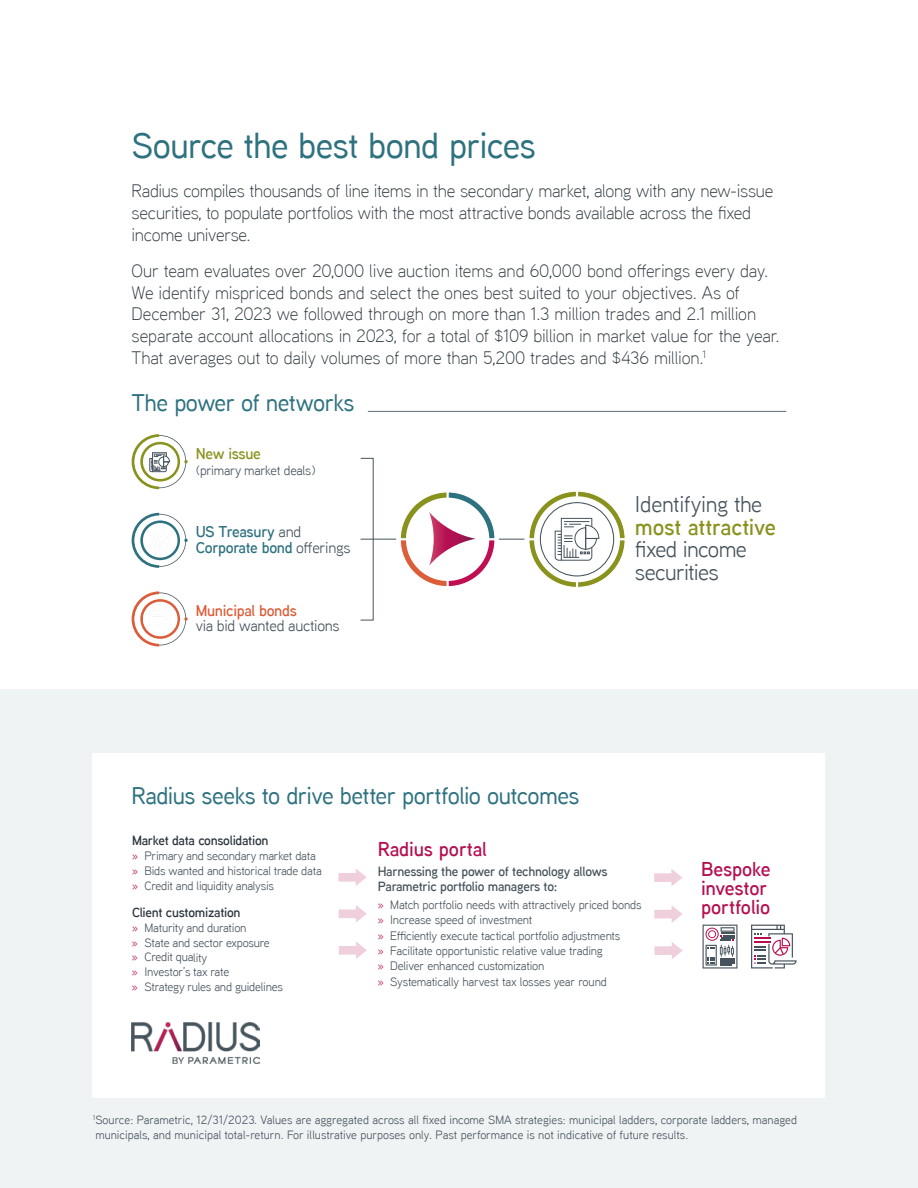
<style>
.page{position:relative;width:918px;height:1188px;background:#fff}
.page>*{position:absolute;margin:0;border:0;box-sizing:border-box;transform-origin:0 0}
.t1{font:500 36px "Aaux Next";letter-spacing:-.02em;color:#2e7280}
.t2{font:500 24px "Aaux Next";letter-spacing:-.025em;color:#2e7280}
.t3{font:22.8px/22.8px "Aaux Next";letter-spacing:-.025em;color:#46535c}
.t4{font:600 22.8px "Aaux Next";letter-spacing:-.01em;color:#8a921e}
.t5{font:600 19.95px/18.9px "Aaux Next";letter-spacing:-.01em;color:#b50f52}
.t6{font:300 18px/21.6px "Aaux Next";letter-spacing:-.015em;color:#2a333b}
.t7{font:600 15.6px/15.9px "Aaux Next";letter-spacing:-.02em;color:#2e7280}
.t8{font:15.6px "Aaux Next";letter-spacing:-.02em;color:#46535c}
.t9{font:600 15.6px "Aaux Next";letter-spacing:-.02em;color:#db5d39}
.t10{font:600 15.6px "Aaux Next";letter-spacing:-.02em;color:#8a921e}
.t11{font:600 13.35px/15.3px "Aaux Next";letter-spacing:-.02em;color:#46535c}
.t12{font:600 13.35px "Aaux Next";letter-spacing:-.025em;color:#29333b}
.t13{font:13.35px "Aaux Next";letter-spacing:-.02em;color:#46535c}
.t14{font:12.15px/15.3px "Aaux Next";letter-spacing:-.02em;color:#46535c}
.t15{font:12px/15px "Aaux Next";color:#46535c}
.s1{font-weight:400;color:#46535c}
.s2{color:#b50f52}
</style>
<div class="page">
<div style="left:0;top:689px;width:918px;height:499px;background:#eff3f4"></div>
<div style="left:93px;top:753px;width:732px;height:344px;background:#fff"></div>
<img style="left:132px;top:1022px;width:128px;height:41px">
<svg style="left:338px;top:869px;width:29px;height:17px"></svg>
<svg style="left:339px;top:905px;width:28px;height:17px"></svg>
<svg style="left:339px;top:942px;width:28px;height:17px"></svg>
<svg style="left:654px;top:869px;width:28px;height:17px"></svg>
<svg style="left:654px;top:905px;width:28px;height:18px"></svg>
<svg style="left:654px;top:942px;width:29px;height:17px"></svg>
<svg style="left:751px;top:925px;width:46px;height:43px"></svg>
<svg style="left:703px;top:925px;width:34px;height:44px"></svg>
<svg style="left:132px;top:434px;width:56px;height:55px"></svg>
<svg style="left:132px;top:513px;width:56px;height:55px"></svg>
<svg style="left:132px;top:591px;width:56px;height:55px"></svg>
<hr style="left:361px;top:539px;width:35px;height:1px;background:#46535c">
<svg style="left:360px;top:458px;width:14px;height:163px"></svg>
<svg style="left:400px;top:491px;width:225px;height:97px"></svg>
<hr style="left:368px;top:411px;width:418px;height:1px;background:#5c6f76">
<h1 class="t1" style="left:132px;top:121px;width:406px">Source the best bond prices</h1>
<p class="t6" style="left:132px;top:180px;width:643px">Radius compiles thousands of line items in the secondary market, along with any new-issue securities, to populate portfolios with the most attractive bonds available across the fixed income universe.</p>
<p class="t6" style="left:132px;top:259px;width:650px">Our team evaluates over 20,000 live auction items and 60,000 bond offerings every day.<br>We identify mispriced bonds and select the ones best suited to your objectives. As of December 31, 2023 we followed through on more than 1.3 million trades and 2.1 million separate account allocations in 2023, for a total of $109 billion in market value for the year.<br>That averages out to daily volumes of more than 5,200 trades and $436 million.<sup>1</sup></p>
<h2 class="t2" style="left:132px;top:387px;width:224px">The power of networks</h2>
<p class="t10" style="left:196px;top:443px;width:67px">New issue</p>
<p class="t13" style="left:196px;top:461px;width:121px">(primary market deals)</p>
<p class="t7" style="left:196px;top:523px;width:156px">US Treasury <span class="s1">and<br></span>Corporate bond <span class="s1">offerings</span></p>
<p class="t9" style="left:196px;top:599px;width:103px">Municipal bonds</p>
<p class="t8" style="left:196px;top:615px;width:145px">via bid wanted auctions</p>
<p class="t3" style="left:635px;top:492px;width:129px">Identifying the</p>
<p class="t4" style="left:635px;top:511px;width:143px">most attractive</p>
<p class="t3" style="left:635px;top:537px;width:113px">fixed income securities</p>
<h2 class="t2" style="left:132px;top:780px;width:449px">Radius seeks to drive better portfolio outcomes</h2>
<p class="t12" style="left:132px;top:831px;width:138px">Market data consolidation</p>
<p class="t14" style="left:132px;top:848px;width:185px"><span class="s2">»</span> Primary and secondary market data</p>
<p class="t14" style="left:132px;top:863px;width:191px"><span class="s2">»</span> Bids wanted and historical trade data <span class="s2">»</span> Credit and liquidity analysis</p>
<p class="t12" style="left:132px;top:903px;width:110px">Client customization</p>
<p class="t14" style="left:132px;top:920px;width:139px;line-height:14.5px"><span class="s2">»</span> Maturity and duration<br><span class="s2">»</span> State and sector exposure <span class="s2">»</span> Credit quality<br><span class="s2">»</span> Investor’s tax rate</p>
<p class="t14" style="left:132px;top:978px;width:152px"><span class="s2">»</span> Strategy rules and guidelines</p>
<p class="t5" style="left:378px;top:839px;width:111px">Radius portal</p>
<p class="t11" style="left:378px;top:863px;width:231px">Harnessing the power of technology allows<br>Parametric portfolio managers to:</p>
<p class="t14" style="left:378px;top:897px;width:265px"><span class="s2">»</span> Match portfolio needs with attractively priced bonds <span class="s2">»</span> Increase speed of investment<br><span class="s2">»</span> Efficiently execute tactical portfolio adjustments<br><span class="s2">»</span> Facilitate opportunistic relative value trading<br><span class="s2">»</span> Deliver enhanced customization<br><span class="s2">»</span> Systematically harvest tax losses year round</p>
<p class="t5" style="left:701px;top:859px;width:71px">Bespoke investor portfolio</p>
<p class="t15" style="left:93px;top:1112px;width:706px"><sup>1</sup>Source: Parametric, 12/31/2023. Values are aggregated across all fixed income SMA strategies: municipal ladders, corporate ladders, managed municipals, and municipal total-return. For illustrative purposes only. Past performance is not indicative of future results.</p>
</div>
